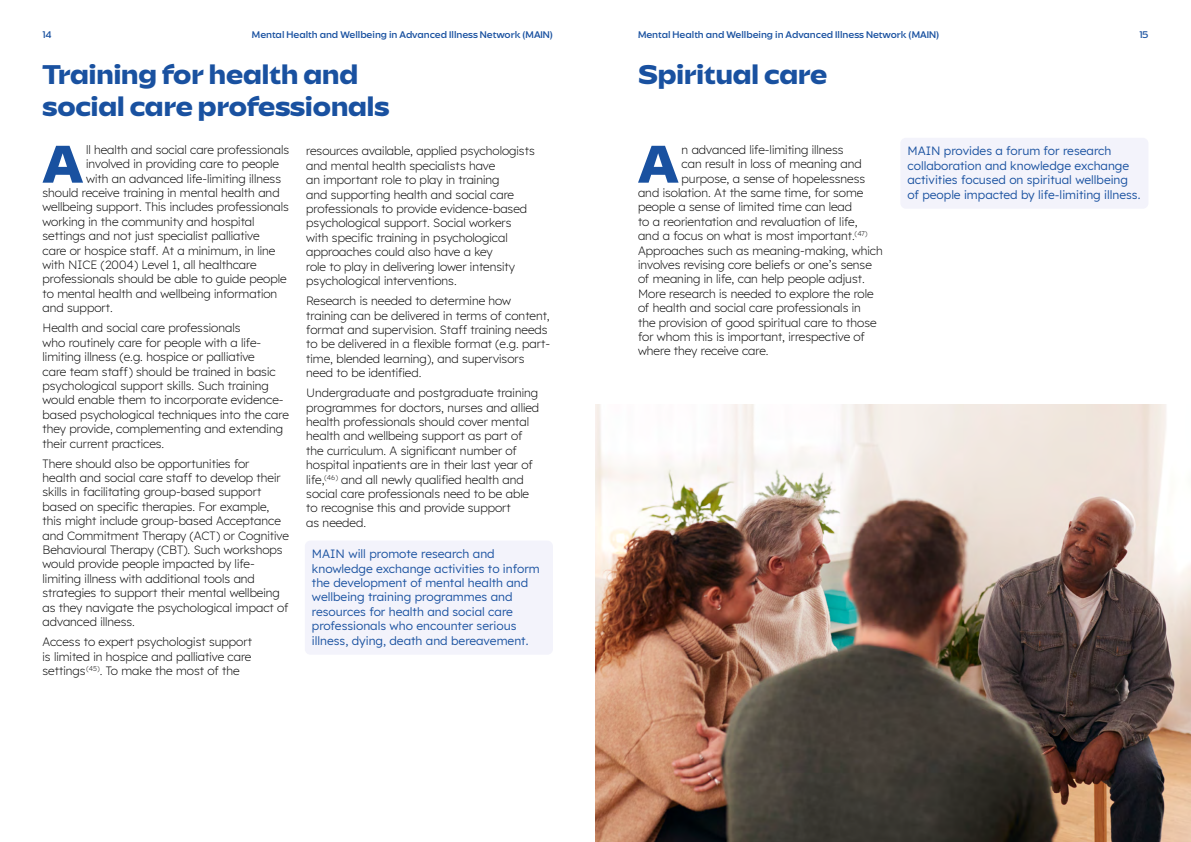
<style>
.page{position:relative;width:1191px;height:842px;background:#fff}
.page>*{position:absolute;margin:0;border:0;box-sizing:border-box;transform-origin:0 0}
.t1{font:800 expanded 54.8px "Savior Sans";color:#1951a0}
.t2{font:800 expanded 28px/32px "Savior Sans";color:#1951a0}
.t3{font:300 12px/14.4px "Lexend";color:#000}
.t4{font:12px/14.4px "Lexend";color:#1951a0}
.t5{font:expanded 10px "Savior Sans";color:#1951a0}
</style>
<div class="page">
<div style="left:305px;top:541px;width:248px;height:114px;background:#f3f3fb;border-radius:6px"></div>
<div style="left:900px;top:138px;width:248px;height:71px;background:#f3f3fb;border-radius:6px"></div>
<img style="left:595px;top:404px;width:596px;height:438px">
<p class="t5" style="left:43px;top:28px;width:11px">14</p>
<p class="t5" style="left:252px;top:28px;width:302px">Mental Health and Wellbeing in Advanced Illness Network (MAIN)</p>
<p class="t5" style="left:638px;top:28px;width:302px">Mental Health and Wellbeing in Advanced Illness Network (MAIN)</p>
<p class="t5" style="left:1139px;top:28px;width:11px">15</p>
<h2 class="t2" style="left:43px;top:58px;width:348px">Training for health and social care professionals</h2>
<p class="t3" style="left:306px;top:143px;width:230px">resources available, applied psychologists and mental health specialists have<br>an important role to play in training<br>and supporting health and social care professionals to provide evidence-based psychological support. Social workers with specific training in psychological approaches could also have a key<br>role to play in delivering lower intensity psychological interventions.</p>
<p class="t3" style="left:306px;top:293px;width:245px">Research is needed to determine how training can be delivered in terms of content, format and supervision. Staff training needs to be delivered in a flexible format (e.g. part&shy;time, blended learning), and supervisors need to be identified.</p>
<p class="t3" style="left:306px;top:385px;width:234px">Undergraduate and postgraduate training programmes for doctors, nurses and allied health professionals should cover mental health and wellbeing support as part of the curriculum. A significant number of hospital inpatients are in their last year of life,<sup>(46)</sup> and all newly qualified health and social care professionals need to be able to recognise this and provide support<br>as needed.</p>
<p class="t4" style="left:312px;top:546px;width:229px">MAIN will promote research and knowledge exchange activities to inform the development of mental health and wellbeing training programmes and resources for health and social care professionals who encounter serious illness, dying, death and bereavement.</p>
<h1 class="t1" style="left:42px;top:130px;width:43px">A</h1>
<p class="t3" style="left:86px;top:142px;width:205px">ll health and social care professionals</p>
<p class="t3" style="left:86px;top:156px;width:194px">involved in providing care to people</p>
<p class="t3" style="left:86px;top:170px;width:196px">with an advanced life-limiting illness</p>
<p class="t3" style="left:43px;top:185px;width:239px">should receive training in mental health and</p>
<p class="t3" style="left:43px;top:199px;width:248px">wellbeing support. This includes professionals</p>
<p class="t3" style="left:43px;top:214px;width:214px">working in the community and hospital</p>
<p class="t3" style="left:43px;top:228px;width:218px">settings and not just specialist palliative</p>
<p class="t3" style="left:43px;top:242px;width:234px">care or hospice staff. At a minimum, in line</p>
<p class="t3" style="left:43px;top:257px;width:215px">with NICE (2004) Level 1, all healthcare</p>
<p class="t3" style="left:43px;top:271px;width:245px">professionals should be able to guide people</p>
<p class="t3" style="left:43px;top:286px;width:236px">to mental health and wellbeing information</p>
<p class="t3" style="left:43px;top:300px;width:72px">and support.</p>
<p class="t3" style="left:43px;top:320px;width:248px">Health and social care professionals<br>who routinely care for people with a life&shy;limiting illness (e.g. hospice or palliative<br>care team staff) should be trained in basic psychological support skills. Such training would enable them to incorporate evidence&shy;based psychological techniques into the care they provide, complementing and extending their current practices.</p>
<p class="t3" style="left:43px;top:455px;width:248px">There should also be opportunities for<br>health and social care staff to develop their skills in facilitating group-based support based on specific therapies. For example, this might include group-based Acceptance and Commitment Therapy (ACT) or Cognitive Behavioural Therapy (CBT). Such workshops would provide people impacted by life&shy;limiting illness with additional tools and strategies to support their mental wellbeing as they navigate the psychological impact of advanced illness.</p>
<p class="t3" style="left:43px;top:634px;width:211px;text-align:justify">Access to expert psychologist support is limited in hospice and palliative care settings <sup>(45)</sup>. To make the most of the</p>
<h2 class="t2" style="left:638px;top:58px;width:191px">Spiritual care</h2>
<h1 class="t1" style="left:638px;top:130px;width:43px">A</h1>
<p class="t3" style="left:681px;top:142px;width:163px">n advanced life-limiting illness</p>
<p class="t3" style="left:681px;top:156px;width:182px">can result in loss of meaning and</p>
<p class="t3" style="left:681px;top:170px;width:185px">purpose, a sense of hopelessness</p>
<p class="t3" style="left:638px;top:185px;width:227px">and isolation. At the same time, for some</p>
<p class="t3" style="left:638px;top:199px;width:216px">people a sense of limited time can lead</p>
<p class="t3" style="left:638px;top:214px;width:221px">to a reorientation and revaluation of life,</p>
<p class="t3" style="left:638px;top:228px;width:231px">and a focus on what is most important.<sup>(47)</sup></p>
<p class="t3" style="left:638px;top:242px;width:246px">Approaches such as meaning-making, which</p>
<p class="t3" style="left:638px;top:257px;width:235px">involves revising core beliefs or one’s sense</p>
<p class="t3" style="left:638px;top:271px;width:228px">of meaning in life, can help people adjust.</p>
<p class="t3" style="left:638px;top:286px;width:237px">More research is needed to explore the role</p>
<p class="t3" style="left:638px;top:300px;width:224px">of health and social care professionals in</p>
<p class="t3" style="left:638px;top:314px;width:240px">the provision of good spiritual care to those</p>
<p class="t3" style="left:638px;top:329px;width:228px">for whom this is important, irrespective of</p>
<p class="t3" style="left:638px;top:343px;width:132px">where they receive care.</p>
<p class="t4" style="left:907px;top:143px;width:234px">MAIN provides a forum for research collaboration and knowledge exchange activities focused on spiritual wellbeing of people impacted by life-limiting illness.</p>
</div>
